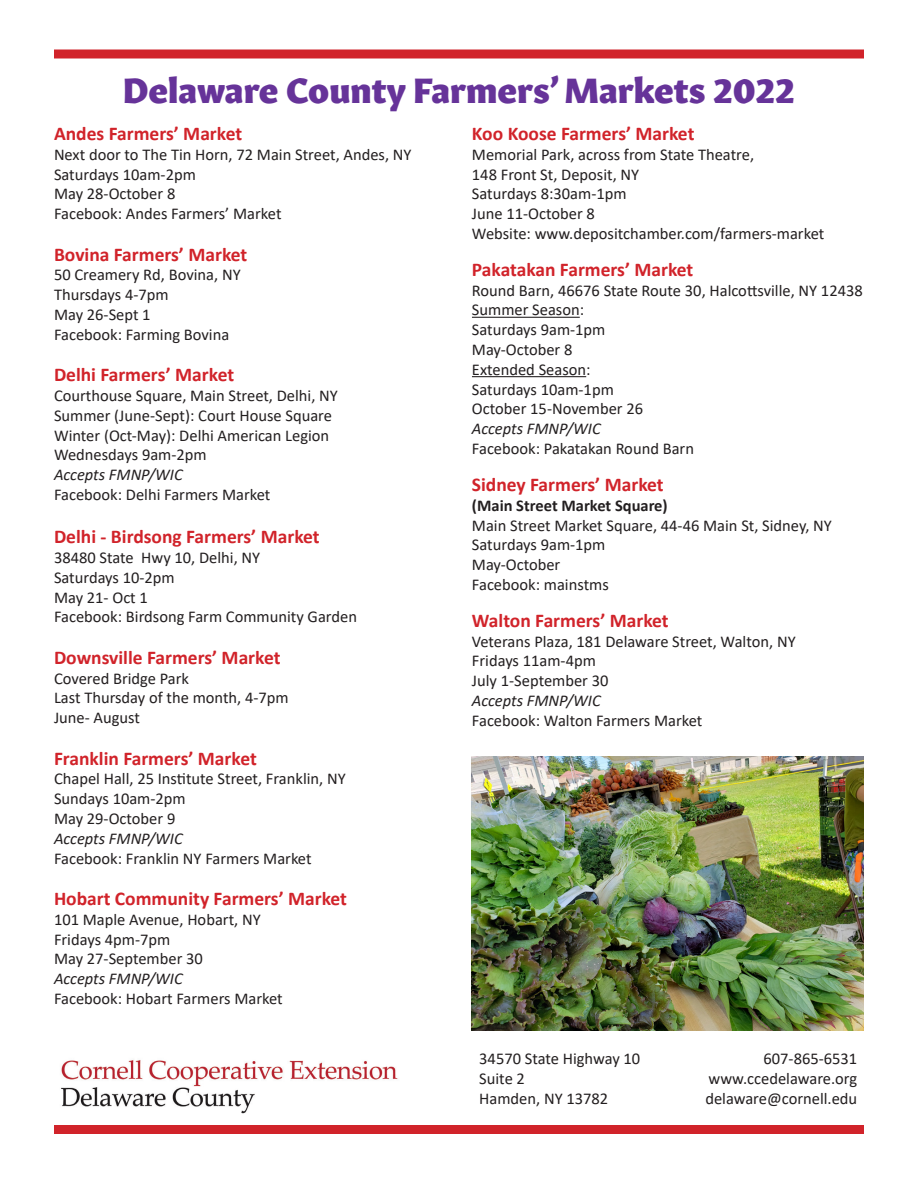
<style>
.page{position:relative;width:918px;height:1188px;background:#fff}
.page>*{position:absolute;margin:0;border:0;box-sizing:border-box;transform-origin:0 0}
.t1{font:34.5px "Gitan Latn Eb";color:#639}
.t2{font:700 19.5px "Calibri";color:#d1232a}
.t3{font:16.5px "Calibri";color:#231f20}
.t4{font:italic 16.5px "Calibri";color:#231f20}
.t5{font:700 16.5px "Calibri";color:#231f20}
</style>
<div class="page">
<div style="left:54px;top:50px;width:810px;height:8px;background:#d1232a"></div>
<div style="left:54px;top:1125px;width:810px;height:9px;background:#d1232a"></div>
<img style="left:61px;top:1060px;width:337px;height:54px">
<hr style="left:472px;top:317px;width:108px;height:1px;background:#231f20">
<hr style="left:472px;top:376px;width:114px;height:1px;background:#231f20">
<img style="left:472px;top:756px;width:392px;height:274px">
<p class="t1" style="left:123px;top:60px;width:674px">Delaware County Farmers’ Markets 2022</p>
<p class="t2" style="left:54px;top:120px;width:190px">Andes Farmers’ Market</p>
<p class="t3" style="left:54px;top:143px;width:359px">Next door to The Tin Horn, 72 Main Street, Andes, NY</p>
<p class="t3" style="left:54px;top:163px;width:143px">Saturdays 10am-2pm</p>
<p class="t3" style="left:54px;top:182px;width:123px">May 28-October 8</p>
<p class="t3" style="left:54px;top:202px;width:229px">Facebook: Andes Farmers’ Market</p>
<p class="t2" style="left:54px;top:240px;width:195px">Bovina Farmers’ Market</p>
<p class="t3" style="left:54px;top:263px;width:188px">50 Creamery Rd, Bovina, NY</p>
<p class="t3" style="left:54px;top:283px;width:116px">Thursdays 4-7pm</p>
<p class="t3" style="left:54px;top:303px;width:98px">May 26-Sept 1</p>
<p class="t3" style="left:54px;top:323px;width:177px">Facebook: Farming Bovina</p>
<p class="t2" style="left:54px;top:361px;width:182px">Delhi Farmers’ Market</p>
<p class="t3" style="left:54px;top:384px;width:285px">Courthouse Square, Main Street, Delhi, NY</p>
<p class="t3" style="left:54px;top:404px;width:280px">Summer (June-Sept): Court House Square</p>
<p class="t3" style="left:54px;top:424px;width:277px">Winter (Oct-May): Delhi American Legion</p>
<p class="t3" style="left:54px;top:443px;width:154px">Wednesdays 9am-2pm</p>
<p class="t4" style="left:54px;top:463px;width:130px">Accepts FMNP/WIC</p>
<p class="t3" style="left:54px;top:483px;width:218px">Facebook: Delhi Farmers Market</p>
<p class="t2" style="left:54px;top:523px;width:267px">Delhi - Birdsong Farmers’ Market</p>
<p class="t3" style="left:54px;top:546px;width:208px">38480 State Hwy 10, Delhi, NY</p>
<p class="t3" style="left:54px;top:566px;width:122px">Saturdays 10-2pm</p>
<p class="t3" style="left:54px;top:586px;width:95px">May 21- Oct 1</p>
<p class="t3" style="left:54px;top:605px;width:305px">Facebook: Birdsong Farm Community Garden</p>
<p class="t2" style="left:54px;top:643px;width:228px">Downsville Farmers’ Market</p>
<p class="t3" style="left:54px;top:667px;width:137px">Covered Bridge Park</p>
<p class="t3" style="left:54px;top:686px;width:236px">Last Thursday of the month, 4-7pm</p>
<p class="t3" style="left:54px;top:706px;width:88px">June- August</p>
<p class="t2" style="left:54px;top:744px;width:204px">Franklin Farmers’ Market</p>
<p class="t3" style="left:54px;top:767px;width:293px">Chapel Hall, 25 Institute Street, Franklin, NY</p>
<p class="t3" style="left:54px;top:787px;width:133px">Sundays 10am-2pm</p>
<p class="t3" style="left:54px;top:807px;width:123px">May 29-October 9</p>
<p class="t4" style="left:54px;top:827px;width:130px">Accepts FMNP/WIC</p>
<p class="t3" style="left:54px;top:847px;width:259px">Facebook: Franklin NY Farmers Market</p>
<p class="t2" style="left:54px;top:885px;width:295px">Hobart Community Farmers’ Market</p>
<p class="t3" style="left:54px;top:908px;width:208px">101 Maple Avenue, Hobart, NY</p>
<p class="t3" style="left:54px;top:928px;width:118px">Fridays 4pm-7pm</p>
<p class="t3" style="left:54px;top:947px;width:150px">May 27-September 30</p>
<p class="t4" style="left:54px;top:967px;width:130px">Accepts FMNP/WIC</p>
<p class="t3" style="left:54px;top:987px;width:230px">Facebook: Hobart Farmers Market</p>
<p class="t2" style="left:472px;top:120px;width:224px">Koo Koose Farmers’ Market</p>
<p class="t3" style="left:472px;top:143px;width:284px">Memorial Park, across from State Theatre,</p>
<p class="t3" style="left:472px;top:163px;width:169px">148 Front St, Deposit, NY</p>
<p class="t3" style="left:472px;top:182px;width:156px">Saturdays 8:30am-1pm</p>
<p class="t3" style="left:472px;top:202px;width:125px">June 11-October 8</p>
<p class="t3" style="left:472px;top:222px;width:354px">Website: www.depositchamber.com/farmers-market</p>
<p class="t2" style="left:472px;top:256px;width:223px">Pakatakan Farmers’ Market</p>
<p class="t3" style="left:472px;top:279px;width:392px">Round Barn, 46676 State Route 30, Halcottsville, NY 12438</p>
<p class="t3" style="left:472px;top:298px;width:114px">Summer Season:</p>
<p class="t3" style="left:472px;top:318px;width:135px">Saturdays 9am-1pm</p>
<p class="t3" style="left:472px;top:338px;width:102px">May-October 8</p>
<p class="t3" style="left:472px;top:358px;width:120px">Extended Season:</p>
<p class="t3" style="left:472px;top:378px;width:143px">Saturdays 10am-1pm</p>
<p class="t3" style="left:472px;top:397px;width:173px">October 15-November 26</p>
<p class="t4" style="left:472px;top:417px;width:130px">Accepts FMNP/WIC</p>
<p class="t3" style="left:472px;top:437px;width:224px">Facebook: Pakatakan Round Barn</p>
<p class="t2" style="left:472px;top:471px;width:193px">Sidney Farmers’ Market</p>
<p class="t5" style="left:472px;top:494px;width:197px">(Main Street Market Square)</p>
<p class="t3" style="left:472px;top:514px;width:361px">Main Street Market Square, 44-46 Main St, Sidney, NY</p>
<p class="t3" style="left:472px;top:533px;width:135px">Saturdays 9am-1pm</p>
<p class="t3" style="left:472px;top:553px;width:90px">May-October</p>
<p class="t3" style="left:472px;top:573px;width:138px">Facebook: mainstms</p>
<p class="t2" style="left:472px;top:607px;width:198px">Walton Farmers’ Market</p>
<p class="t3" style="left:472px;top:630px;width:325px">Veterans Plaza, 181 Delaware Street, Walton, NY</p>
<p class="t3" style="left:472px;top:649px;width:125px">Fridays 11am-4pm</p>
<p class="t3" style="left:472px;top:669px;width:138px">July 1-September 30</p>
<p class="t4" style="left:472px;top:689px;width:130px">Accepts FMNP/WIC</p>
<p class="t3" style="left:472px;top:709px;width:232px">Facebook: Walton Farmers Market</p>
<p class="t3" style="left:479px;top:1048px;width:163px">34570 State Highway 10</p>
<p class="t3" style="left:764px;top:1048px;width:95px">607-865-6531</p>
<p class="t3" style="left:479px;top:1067px;width:47px">Suite 2</p>
<p class="t3" style="left:709px;top:1067px;width:150px">www.ccedelaware.org</p>
<p class="t3" style="left:479px;top:1087px;width:131px">Hamden, NY 13782</p>
<p class="t3" style="left:705px;top:1087px;width:153px">delaware@cornell.edu</p>
</div>
